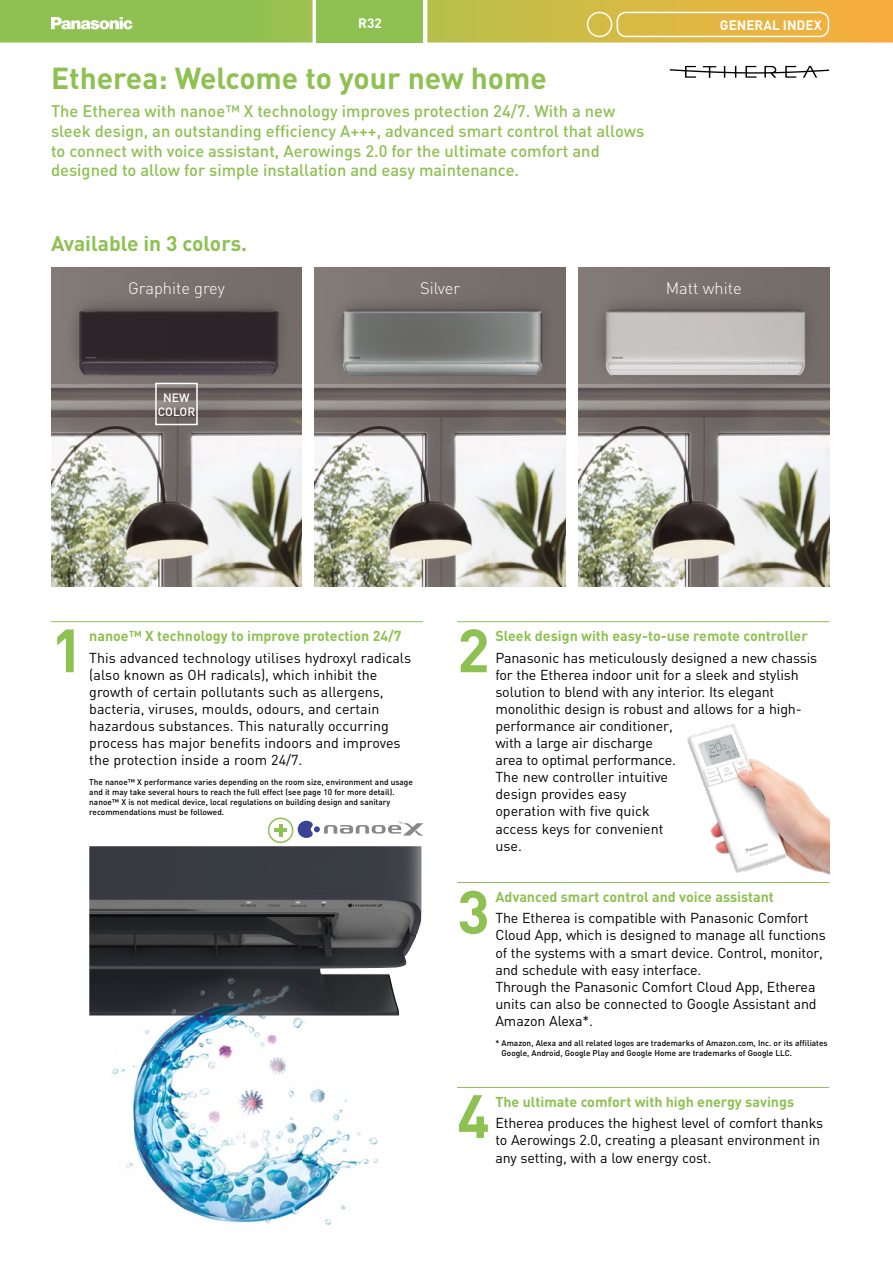
<style>
.page{position:relative;width:893px;height:1263px;background:#fff}
.page>*{position:absolute;margin:0;border:0;box-sizing:border-box;transform-origin:0 0}
.t1{font:700 60px "DIN";color:#8ec152}
.t2{font:700 30px "DIN";color:#8ec152}
.t3{font:700 21px "DIN";color:#8ec152}
.t4{font:500 16.5px/19.8px "DIN";color:#8ec152}
.t5{font:300 16.5px "DIN";color:#fff}
.t6{font:14.25px/17.1px "DIN";letter-spacing:-.01em;color:#000}
.t7{font:700 14.25px "DIN";color:#8ec152}
.t8{font:700 13.5px "DIN";color:#fff}
.t9{font:500 12px/14.7px "DIN";color:#fff;text-align:center}
.t10{font:500 8.25px/9.9px "DIN";color:#000}
</style>
<div class="page">
<img style="left:89px;top:846px;width:332px;height:169px">
<svg style="left:670px;top:66px;width:159px;height:12px"></svg>
<hr style="left:51px;top:621px;width:372px;height:1px;background:#8ec152">
<hr style="left:457px;top:621px;width:372px;height:1px;background:#8ec152">
<hr style="left:457px;top:882px;width:372px;height:1px;background:#8ec152">
<hr style="left:457px;top:1087px;width:372px;height:1px;background:#8ec152">
<img style="left:687px;top:724px;width:142px;height:151px">
<svg style="left:298px;top:821px;width:125px;height:17px"></svg>
<img style="left:111px;top:972px;width:270px;height:253px">
<img style="left:51px;top:268px;width:251px;height:319px">
<img style="left:315px;top:268px;width:251px;height:319px">
<img style="left:578px;top:268px;width:251px;height:319px">
<div style="left:155px;top:383px;width:43px;height:42px;border:2px solid #fff"></div>
<svg style="left:0;top:0;width:893px;height:43px;background:#bdbe51"></svg>
<div style="left:317px;top:0;width:106px;height:43px;background:#8ec152"></div>
<div style="left:617px;top:12px;width:212px;height:25px;border:2px solid #fff;border-radius:9px"></div>
<div style="left:587px;top:12px;width:25px;height:25px;border:2px solid #fff;border-radius:50%"></div>
<div style="left:268px;top:817px;width:25px;height:26px;border:2px solid #8ec152;border-radius:50%"></div>
<svg style="left:274px;top:824px;width:13px;height:13px"></svg>
<p class="t8" style="left:358px;top:15px;width:25px">R32</p>
<p class="t8" style="left:720px;top:16px;width:103px">GENERAL INDEX</p>
<h2 class="t2" style="left:51px;top:58px;width:497px">Etherea: Welcome to your new home</h2>
<p class="t4" style="left:51px;top:101px;width:595px">The Etherea with nanoe™ X technology improves protection 24/7. With a new sleek design, an outstanding efficiency A+++, advanced smart control that allows to connect with voice assistant, Aerowings 2.0 for the ultimate comfort and designed to allow for simple installation and easy maintenance.</p>
<h3 class="t3" style="left:51px;top:230px;width:198px">Available in 3 colors.</h3>
<p class="t5" style="left:128px;top:278px;width:98px">Graphite grey</p>
<p class="t5" style="left:420px;top:278px;width:42px">Silver</p>
<p class="t5" style="left:666px;top:278px;width:77px">Matt white</p>
<p class="t9" style="left:158px;top:389px;width:39px">NEW<br>COLOR</p>
<h1 class="t1" style="left:51px;top:611px;width:34px">1</h1>
<h1 class="t1" style="left:457px;top:611px;width:34px">2</h1>
<p class="t7" style="left:89px;top:627px;width:314px">nanoe™ X technology to improve protection 24/7</p>
<p class="t6" style="left:89px;top:649px;width:323px">This advanced technology utilises hydroxyl radicals (also known as OH radicals), which inhibit the growth of certain pollutants such as allergens, bacteria, viruses, moulds, odours, and certain hazardous substances. This naturally occurring process has major benefits indoors and improves the protection inside a room 24/7.</p>
<p class="t10" style="left:89px;top:777px;width:325px">The nanoe™ X performance varies depending on the room size, environment and usage and it may take several hours to reach the full effect (see page 10 for more detail). nanoe™ X is not medical device, local regulations on building design and sanitary recommendations must be followed.</p>
<p class="t7" style="left:495px;top:627px;width:314px">Sleek design with easy-to-use remote controller</p>
<p class="t6" style="left:495px;top:649px;width:323px">Panasonic has meticulously designed a new chassis for the Etherea indoor unit for a sleek and stylish solution to blend with any interior. Its elegant monolithic design is robust and allows for a high&shy;performance air conditioner,<br>with a large air discharge<br>area to optimal performance.<br>The new controller intuitive<br>design provides easy<br>operation with five quick<br>access keys for convenient<br>use.</p>
<h1 class="t1" style="left:457px;top:873px;width:34px">3</h1>
<p class="t7" style="left:495px;top:887px;width:280px">Advanced smart control and voice assistant</p>
<p class="t6" style="left:495px;top:909px;width:332px">The Etherea is compatible with Panasonic Comfort Cloud App, which is designed to manage all functions of the systems with a smart device. Control, monitor, and schedule with easy interface.<br>Through the Panasonic Comfort Cloud App, Etherea units can also be connected to Google Assistant and Amazon Alexa*.</p>
<p class="t10" style="left:502px;top:1037px;width:327px;text-indent:-6px">* Amazon, Alexa and all related logos are trademarks of Amazon.com, Inc. or its affiliates<br>Google, Android, Google Play and Google Home are trademarks of Google LLC.</p>
<p class="t7" style="left:495px;top:1092px;width:300px">The ultimate comfort with high energy savings</p>
<p class="t6" style="left:495px;top:1114px;width:329px">Etherea produces the highest level of comfort thanks to Aerowings 2.0, creating a pleasant environment in any setting, with a low energy cost.</p>
<h1 class="t1" style="left:457px;top:1077px;width:34px">4</h1>
</div>
